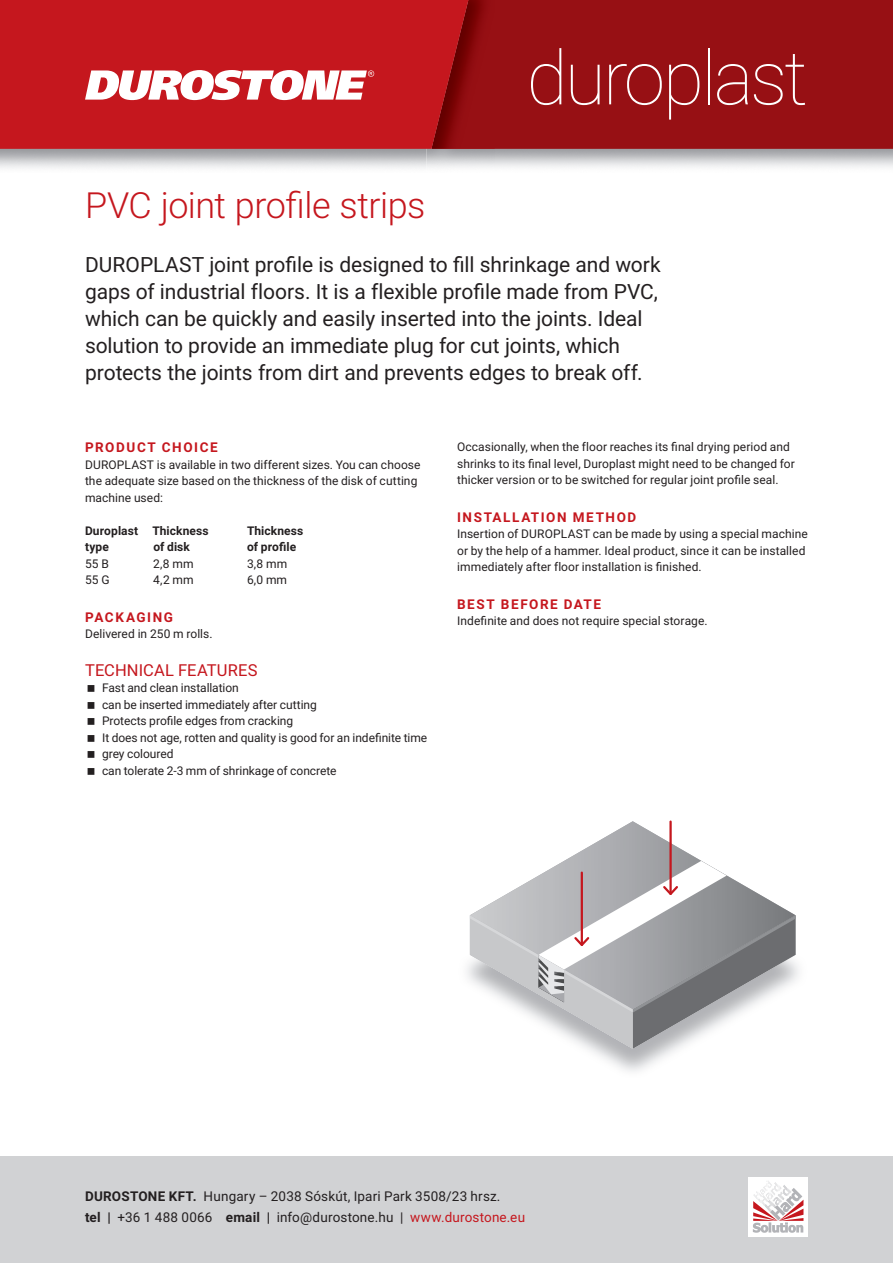
<style>
.page{position:relative;width:893px;height:1263px;background:#fff}
.page>*{position:absolute;margin:0;border:0;box-sizing:border-box;transform-origin:0 0}
.t1{font:100 75px "Roboto";letter-spacing:-.04em;color:#fff}
.t2{font:300 36px "Roboto";letter-spacing:-.015em;color:#c5171e}
.t3{font:21px/27px "Roboto";letter-spacing:-.005em;color:#231f20}
.t4{font:16.5px "Roboto";letter-spacing:.005em;color:#c5171e}
.t5{font:13.5px/21px "Roboto";letter-spacing:.01em;color:#231f20}
.t6{font:700 13.5px "Roboto";letter-spacing:.115em;color:#c5171e}
.t7{font:12px/16.5px "Roboto";letter-spacing:.005em;color:#231f20}
.t8{font:700 12px "Roboto";letter-spacing:.005em;color:#231f20}
.s1{font-weight:700}
.s2{color:#c5171e}
</style>
<div class="page">
<div style="left:495px;top:0;width:398px;height:149px;background:#971014"></div>
<img style="left:468px;top:0;width:27px;height:149px">
<div style="left:0;top:0;width:468px;height:149px;background:#c5171e"></div>
<svg style="left:85px;top:70px;width:289px;height:30px"></svg>
<div style="left:0;top:1157px;width:893px;height:106px;background:#d1d2d4"></div>
<div style="left:748px;top:1177px;width:60px;height:59px;background:#fff"></div>
<svg style="left:753px;top:1181px;width:50px;height:52px"></svg>
<svg style="left:564px;top:821px;width:138px;height:40px"></svg>
<hr style="left:669px;top:821px;width:3px;height:73px;background:#c5171e">
<svg style="left:470px;top:861px;width:326px;height:188px"></svg>
<h1 class="t1" style="left:526px;top:25px;width:283px">duroplast</h1>
<h2 class="t2" style="left:85px;top:180px;width:342px">PVC joint profile strips</h2>
<p class="t3" style="left:85px;top:251px;width:577px">DUROPLAST joint profile is designed to fill shrinkage and work gaps of industrial floors. It is a flexible profile made from PVC, which can be quickly and easily inserted into the joints. Ideal solution to provide an immediate plug for cut joints, which protects the joints from dirt and prevents edges to break off.</p>
<p class="t6" style="left:85px;top:438px;width:134px">PRODUCT CHOICE</p>
<p class="t7" style="left:85px;top:456px;width:337px">DUROPLAST is available in two different sizes. You can choose the adequate size based on the thickness of the disk of cutting machine used:</p>
<p class="t8" style="left:85px;top:522px;width:125px">Duroplast Thickness</p>
<p class="t8" style="left:247px;top:522px;width:58px">Thickness</p>
<p class="t8" style="left:85px;top:539px;width:25px">type</p>
<p class="t8" style="left:153px;top:539px;width:38px">of disk</p>
<p class="t8" style="left:247px;top:539px;width:51px">of profile</p>
<p class="t7" style="left:85px;top:555px;width:25px">55 B</p>
<p class="t7" style="left:153px;top:555px;width:42px">2,8 mm</p>
<p class="t7" style="left:247px;top:555px;width:42px">3,8 mm</p>
<p class="t7" style="left:85px;top:571px;width:26px">55 G</p>
<p class="t7" style="left:153px;top:571px;width:42px">4,2 mm</p>
<p class="t7" style="left:247px;top:571px;width:42px">6,0 mm</p>
<p class="t6" style="left:85px;top:608px;width:89px">PACKAGING</p>
<p class="t7" style="left:85px;top:625px;width:129px">Delivered in 250 m rolls.</p>
<h3 class="t4" style="left:85px;top:658px;width:174px">TECHNICAL FEATURES</h3>
<p class="t7" style="left:102px;top:679px;width:327px">Fast and clean installation<br>can be inserted immediately after cutting<br>Protects profile edges from cracking<br>It does not age, rotten and quality is good for an indefinite time grey coloured<br>can tolerate 2-3 mm of shrinkage of concrete</p>
<p class="t7" style="left:457px;top:438px;width:339px">Occasionally, when the floor reaches its final drying period and shrinks to its final level, Duroplast might need to be changed for thicker version or to be switched for regular joint profile seal.</p>
<p class="t6" style="left:457px;top:507px;width:181px">INSTALLATION METHOD</p>
<p class="t7" style="left:457px;top:525px;width:352px">Insertion of DUROPLAST can be made by using a special machine or by the help of a hammer. Ideal product, since it can be installed immediately after floor installation is finished.</p>
<p class="t6" style="left:457px;top:594px;width:145px">BEST BEFORE DATE</p>
<p class="t7" style="left:457px;top:612px;width:252px">Indefinite and does not require special storage.</p>
<p class="t5" style="left:85px;top:1185px;width:442px"><span class="s1">DUROSTONE KFT.</span> Hungary – 2038 Sóskút, Ipari Park 3508/23 hrsz.<br><span class="s1">tel |</span> +36 1 488 0066 <span class="s1">email |</span> info@durostone.hu | <span class="s2">www.durostone.eu</span></p>
</div>
